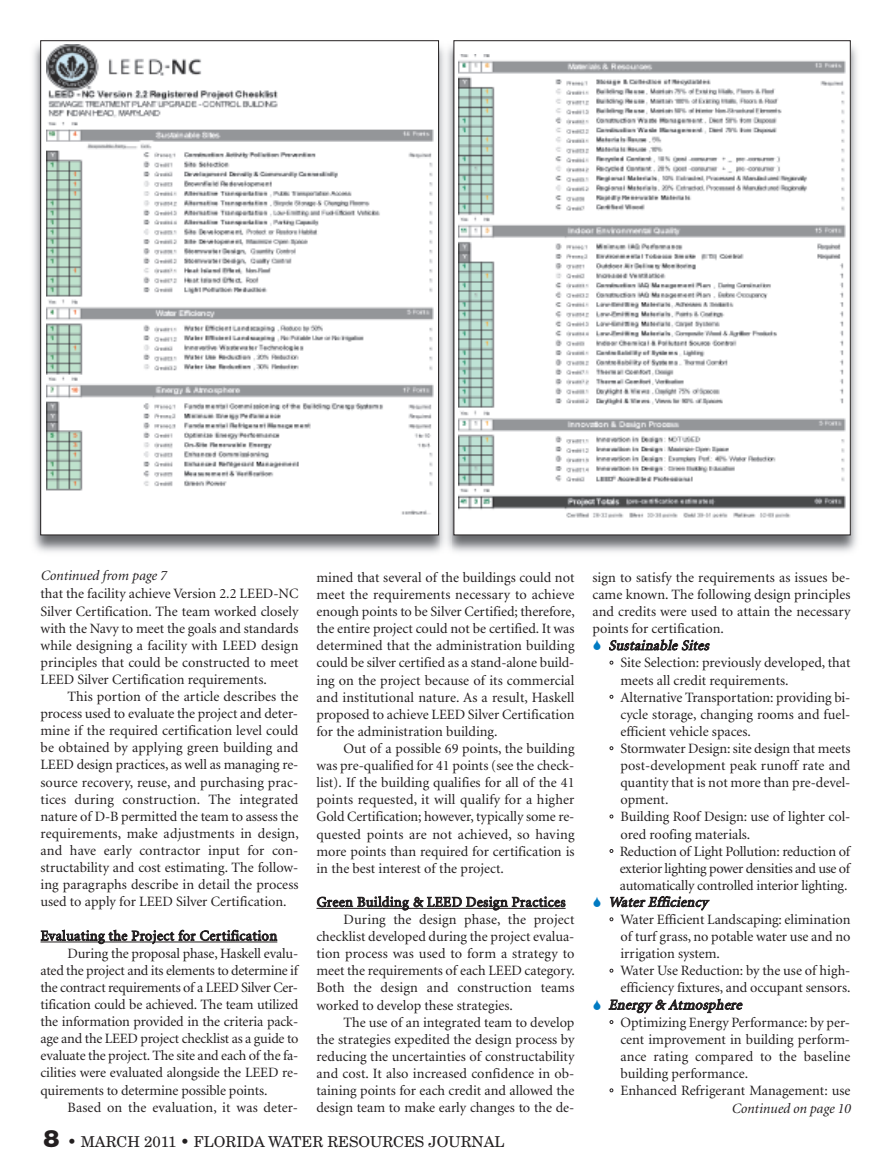
<style>
.page{position:relative;width:891px;height:1175px;background:#fff}
.page>*{position:absolute;margin:0;border:0;box-sizing:border-box;transform-origin:0 0}
.t1{font:15px "New Century Schlbk";color:#231f20}
.t2{font:14.25px/17.1px "Minion";color:#231f20;text-align:justify}
.t3{font:14.25px "Minion";letter-spacing:.025em;color:#231f20}
.t4{font:italic 14.25px "Minion";color:#231f20}
.t5{font:14.25px "Minion";letter-spacing:-.02em;color:#231f20}
.t6{font:italic 14.25px "Minion";color:#231f20}
.s1{font-family:"Helvetica Neue";font-weight:900;font-size:24px}
.s2{color:#fff}
</style>
<div class="page">
<hr style="left:40px;top:941px;width:237px;height:1px;background:#231f20">
<hr style="left:316px;top:908px;width:250px;height:1px;background:#231f20">
<img style="left:33px;top:40px;width:824px;height:512px">
<div style="left:41px;top:41px;width:398px;height:494px;background:#fff"></div>
<img style="left:46px;top:45px;width:387px;height:470px">
<div style="left:454px;top:41px;width:396px;height:494px;background:#fff"></div>
<img style="left:459px;top:55px;width:387px;height:463px">
<p class="t6" style="left:40px;top:570px;width:128px">Continued from page 7</p>
<p class="t2" style="left:40px;top:586px;width:260px">that the facility achieve Version 2.2 LEED-NC Silver Certification. The team worked closely with the Navy to meet the goals and standards while designing a facility with LEED design principles that could be constructed to meet LEED Silver Certification requirements.</p>
<p class="t2" style="left:40px;top:689px;width:260px;text-indent:27px">This portion of the article describes the process used to evaluate the project and deter&shy;mine if the required certification level could be obtained by applying green building and LEED design practices, as well as managing re&shy;source recovery, reuse, and purchasing prac&shy;tices during construction. The integrated nature of D-B permitted the team to assess the requirements, make adjustments in design, and have early contractor input for con&shy;structability and cost estimating. The follow&shy;ing paragraphs describe in detail the process used to apply for LEED Silver Certification.</p>
<p class="t3" style="left:41px;top:930px;width:238px">Evaluating the Project for Certification</p>
<p class="t2" style="left:68px;top:945px;width:232px">During the proposal phase, Haskell evalu-</p>
<p class="t2" style="left:40px;top:962px;width:259px">ated the project and its elements to determine if</p>
<p class="t5" style="left:40px;top:981px;width:259px">the contract requirements of a LEED Silver Cer-</p>
<p class="t2" style="left:40px;top:997px;width:260px">tification could be achieved. The team utilized</p>
<p class="t2" style="left:40px;top:1014px;width:259px">the information provided in the criteria pack-</p>
<p class="t2" style="left:40px;top:1031px;width:260px">age and the LEED project checklist as a guide to</p>
<p class="t2" style="left:40px;top:1048px;width:259px">evaluate the project. The site and each of the fa-</p>
<p class="t2" style="left:41px;top:1065px;width:259px">cilities were evaluated alongside the LEED re-</p>
<p class="t2" style="left:40px;top:1082px;width:228px">quirements to determine possible points.</p>
<p class="t2" style="left:67px;top:1099px;width:232px">Based on the evaluation, it was deter-</p>
<p class="t2" style="left:316px;top:570px;width:260px">mined that several of the buildings could not meet the requirements necessary to achieve enough points to be Silver Certified; therefore, the entire project could not be certified. It was determined that the administration building could be silver certified as a stand-alone build&shy;ing on the project because of its commercial and institutional nature. As a result, Haskell proposed to achieve LEED Silver Certification for the administration building.</p>
<p class="t2" style="left:316px;top:741px;width:260px;text-indent:27px">Out of a possible 69 points, the building was pre-qualified for 41 points (see the check&shy;list). If the building qualifies for all of the 41 points requested, it will qualify for a higher Gold Certification; however, typically some re&shy;quested points are not achieved, so having more points than required for certification is in the best interest of the project.</p>
<p class="t3" style="left:317px;top:896px;width:250px">Green Building &amp; LEED Design Practices</p>
<p class="t2" style="left:344px;top:912px;width:233px">During the design phase, the project</p>
<p class="t2" style="left:316px;top:929px;width:259px">checklist developed during the project evalua-</p>
<p class="t2" style="left:316px;top:946px;width:260px">tion process was used to form a strategy to</p>
<p class="t2" style="left:316px;top:963px;width:260px">meet the requirements of each LEED category.</p>
<p class="t2" style="left:316px;top:980px;width:260px">Both the design and construction teams</p>
<p class="t2" style="left:317px;top:997px;width:198px">worked to develop these strategies.</p>
<p class="t2" style="left:344px;top:1014px;width:233px">The use of an integrated team to develop</p>
<p class="t2" style="left:317px;top:1031px;width:260px">the strategies expedited the design process by</p>
<p class="t2" style="left:317px;top:1048px;width:260px">reducing the uncertainties of constructability</p>
<p class="t2" style="left:317px;top:1066px;width:260px">and cost. It also increased confidence in ob-</p>
<p class="t2" style="left:317px;top:1083px;width:260px">taining points for each credit and allowed the</p>
<p class="t2" style="left:317px;top:1100px;width:260px">design team to make early changes to the de-</p>
<p class="t1" style="left:44px;top:1136px;width:463px"><span class="s1">8</span> • MARCH 2011 • FLORIDA WATER RESOURCES JOURNAL</p>
<p class="t2" style="left:593px;top:570px;width:260px">sign to satisfy the requirements as issues be&shy;came known. The following design principles and credits were used to attain the necessary points for certification.</p>
<p class="t4" style="left:609px;top:640px;width:105px">Sustainable Sites</p>
<p class="t2" style="left:620px;top:655px;width:232px;text-indent:-11px"><span class="s2">•</span> Site Selection: previously developed, that meets all credit requirements.</p>
<p class="t2" style="left:620px;top:689px;width:232px;text-indent:-11px"><span class="s2">•</span> Alternative Transportation: providing bi&shy;cycle storage, changing rooms and fuel&shy;efficient vehicle spaces.</p>
<p class="t2" style="left:620px;top:741px;width:232px;text-indent:-11px"><span class="s2">•</span> Stormwater Design: site design that meets post-development peak runoff rate and quantity that is not more than pre-devel&shy;opment.</p>
<p class="t2" style="left:620px;top:809px;width:232px;text-indent:-11px"><span class="s2">•</span> Building Roof Design: use of lighter col&shy;ored roofing materials.</p>
<p class="t2" style="left:620px;top:843px;width:232px;text-indent:-10px"><span class="s2">•</span> Reduction of Light Pollution: reduction of exterior lighting power densities and use of automatically controlled interior lighting.</p>
<p class="t4" style="left:609px;top:896px;width:100px">Water Efficiency</p>
<p class="t2" style="left:620px;top:912px;width:232px;text-indent:-11px"><span class="s2">•</span> Water Efficient Landscaping: elimination of turf grass, no potable water use and no irrigation system.</p>
<p class="t2" style="left:609px;top:963px;width:243px;text-align:right"><span class="s2">•</span> Water Use Reduction: by the use of high&shy;efficiency fixtures, and occupant sensors.</p>
<p class="t4" style="left:609px;top:999px;width:137px">Energy &amp; Atmosphere</p>
<p class="t2" style="left:620px;top:1014px;width:232px;text-indent:-11px"><span class="s2">•</span> Optimizing Energy Performance: by per&shy;cent improvement in building perform&shy;ance rating compared to the baseline building performance.</p>
<p class="t2" style="left:609px;top:1083px;width:243px"><span class="s2">•</span> Enhanced Refrigerant Management: use</p>
<p class="t6" style="left:731px;top:1102px;width:121px">Continued on page 10</p>
</div>
